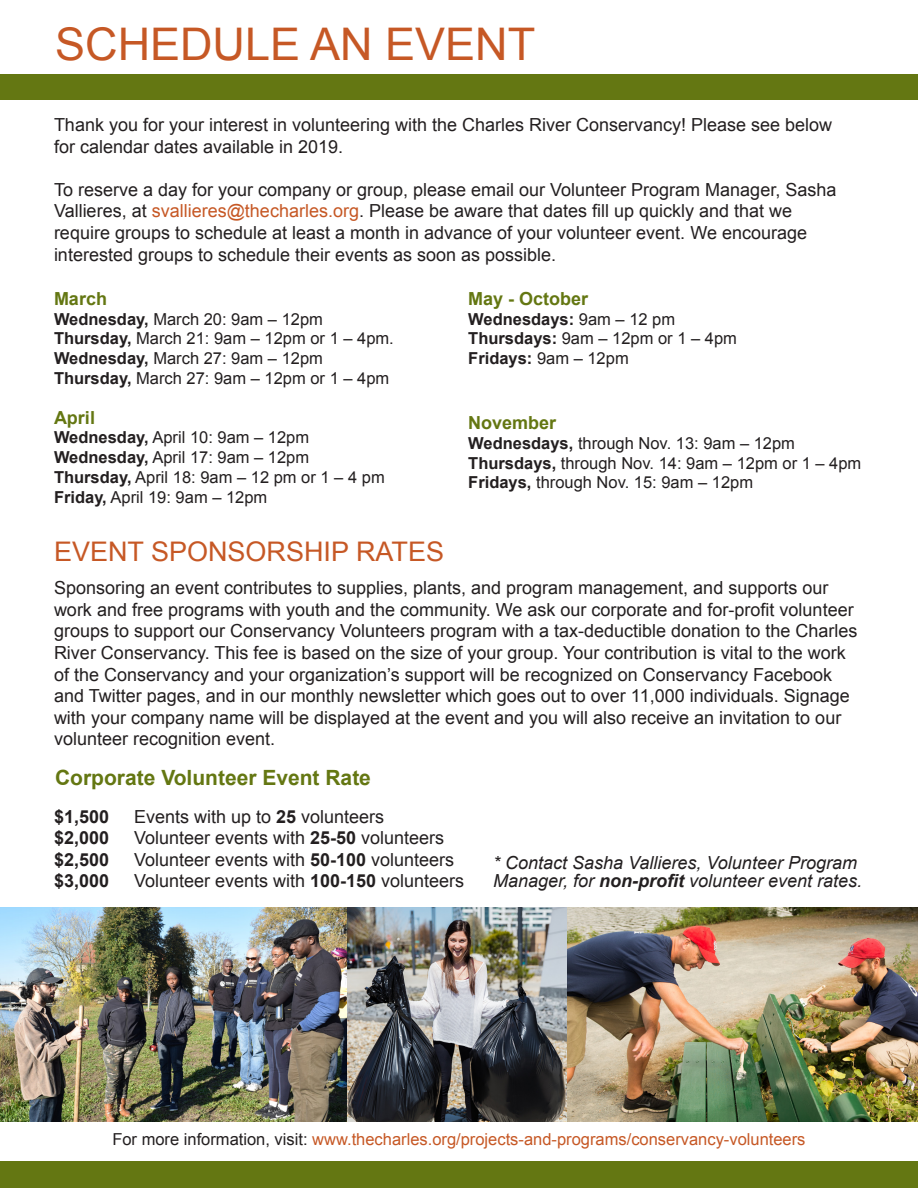
<style>
.page{position:relative;width:918px;height:1188px;background:#fff}
.page>*{position:absolute;margin:0;border:0;box-sizing:border-box;transform-origin:0 0}
.t1{font:45px "Arial";color:#c65825}
.t2{font:27px "Arial";color:#c65825}
.t3{font:700 21px "Arial";color:#647712}
.t4{font:18px/21.6px "Arial";color:#231f20}
.t5{font:italic 18px/18px "Arial";color:#231f20}
.t6{font:700 18px "Arial";color:#647712}
.t7{font:700 18px "Arial";color:#231f20}
.t8{font:16.5px "Arial";color:#231f20}
.t9{font:16.5px "Arial";color:#c65825}
.t10{font:700 16.5px "Arial";color:#231f20}
.s1{color:#c65825}
.s2{font-weight:700}
.s3{font-weight:400}
.s4{color:#231f20}
</style>
<div class="page">
<div style="left:1px;top:1162px;width:917px;height:26px;background:#647712"></div>
<div style="left:0;top:75px;width:918px;height:25px;background:#647712"></div>
<img style="left:352px;top:908px;width:565px;height:214px">
<img style="left:0;top:908px;width:352px;height:214px">
<p class="t1" style="left:55px;top:14px;width:482px">SCHEDULE AN EVENT</p>
<p class="t4" style="left:54px;top:114px;width:780px">Thank you for your interest in volunteering with the Charles River Conservancy! Please see below for calendar dates available in 2019.</p>
<p class="t4" style="left:54px;top:179px;width:784px">To reserve a day for your company or group, please email our Volunteer Program Manager, Sasha Vallieres, at <span class="s1">svallieres@thecharles.org</span>. Please be aware that dates fill up quickly and that we require groups to schedule at least a month in advance of your volunteer event. We encourage interested groups to schedule their events as soon as possible.</p>
<p class="t6" style="left:54px;top:286px;width:55px">March</p>
<p class="t8" style="left:54px;top:308px;width:270px"><span class="s2">Wednesday,</span> March 20: 9am – 12pm</p>
<p class="t8" style="left:54px;top:328px;width:341px"><span class="s2">Thursday,</span> March 21: 9am – 12pm or 1 – 4pm.</p>
<p class="t8" style="left:54px;top:348px;width:270px"><span class="s2">Wednesday,</span> March 27: 9am – 12pm</p>
<p class="t8" style="left:54px;top:367px;width:337px"><span class="s2">Thursday,</span> March 27: 9am – 12pm or 1 – 4pm</p>
<p class="t6" style="left:54px;top:405px;width:43px">April</p>
<p class="t8" style="left:54px;top:427px;width:257px"><span class="s2">Wednesday,</span> April 10: 9am – 12pm</p>
<p class="t8" style="left:54px;top:447px;width:257px"><span class="s2">Wednesday,</span> April 17: 9am – 12pm</p>
<p class="t8" style="left:54px;top:466px;width:332px"><span class="s2">Thursday,</span> April 18: 9am – 12 pm or 1 – 4 pm</p>
<p class="t8" style="left:54px;top:486px;width:215px"><span class="s2">Friday,</span> April 19: 9am – 12pm</p>
<p class="t6" style="left:468px;top:286px;width:122px">May - October</p>
<p class="t10" style="left:468px;top:308px;width:208px">Wednesdays: <span class="s3">9am – 12 pm</span></p>
<p class="t8" style="left:468px;top:328px;width:270px"><span class="s2">Thursdays:</span> 9am – 12pm or 1 – 4pm</p>
<p class="t10" style="left:468px;top:347px;width:162px">Fridays: <span class="s3">9am – 12pm</span></p>
<p class="t6" style="left:468px;top:411px;width:90px">November</p>
<p class="t8" style="left:468px;top:432px;width:328px"><span class="s2">Wednesdays,</span> through Nov. 13: 9am – 12pm</p>
<p class="t8" style="left:468px;top:452px;width:395px"><span class="s2">Thursdays,</span> through Nov. 14: 9am – 12pm or 1 – 4pm</p>
<p class="t8" style="left:468px;top:472px;width:286px"><span class="s2">Fridays,</span> through Nov. 15: 9am – 12pm</p>
<p class="t2" style="left:54px;top:534px;width:392px">EVENT SPONSORSHIP RATES</p>
<p class="t4" style="left:54px;top:577px;width:805px">Sponsoring an event contributes to supplies, plants, and program management, and supports our work and free programs with youth and the community. We ask our corporate and for-profit volunteer groups to support our Conservancy Volunteers program with a tax-deductible donation to the Charles River Conservancy. This fee is based on the size of your group. Your contribution is vital to the work of the Conservancy and your organization’s support will be recognized on Conservancy Facebook and Twitter pages, and in our monthly newsletter which goes out to over 11,000 individuals. Signage with your company name will be displayed at the event and you will also receive an invitation to our volunteer recognition event.</p>
<p class="t3" style="left:55px;top:764px;width:317px">Corporate Volunteer Event Rate</p>
<p class="t7" style="left:54px;top:804px;width:57px">$1,500</p>
<p class="t4" style="left:134px;top:806px;width:252px">Events with up to <span class="s2">25</span> volunteers</p>
<p class="t7" style="left:54px;top:826px;width:57px">$2,000</p>
<p class="t4" style="left:134px;top:827px;width:312px">Volunteer events with <span class="s2">25-50</span> volunteers</p>
<p class="t7" style="left:54px;top:847px;width:57px">$2,500</p>
<p class="t4" style="left:134px;top:849px;width:322px">Volunteer events with <span class="s2">50-100</span> volunteers</p>
<p class="t7" style="left:54px;top:869px;width:57px">$3,000</p>
<p class="t4" style="left:134px;top:870px;width:332px">Volunteer events with <span class="s2">100-150</span> volunteers</p>
<p class="t5" style="left:493px;top:854px;width:371px">* Contact Sasha Vallieres, Volunteer Program<br>Manager, for <span class="s2">non-profit</span> volunteer event rates.</p>
<p class="t9" style="left:112px;top:1129px;width:695px"><span class="s4">For more information, visit:</span> www.thecharles.org/projects-and-programs/conservancy-volunteers</p>
</div>
